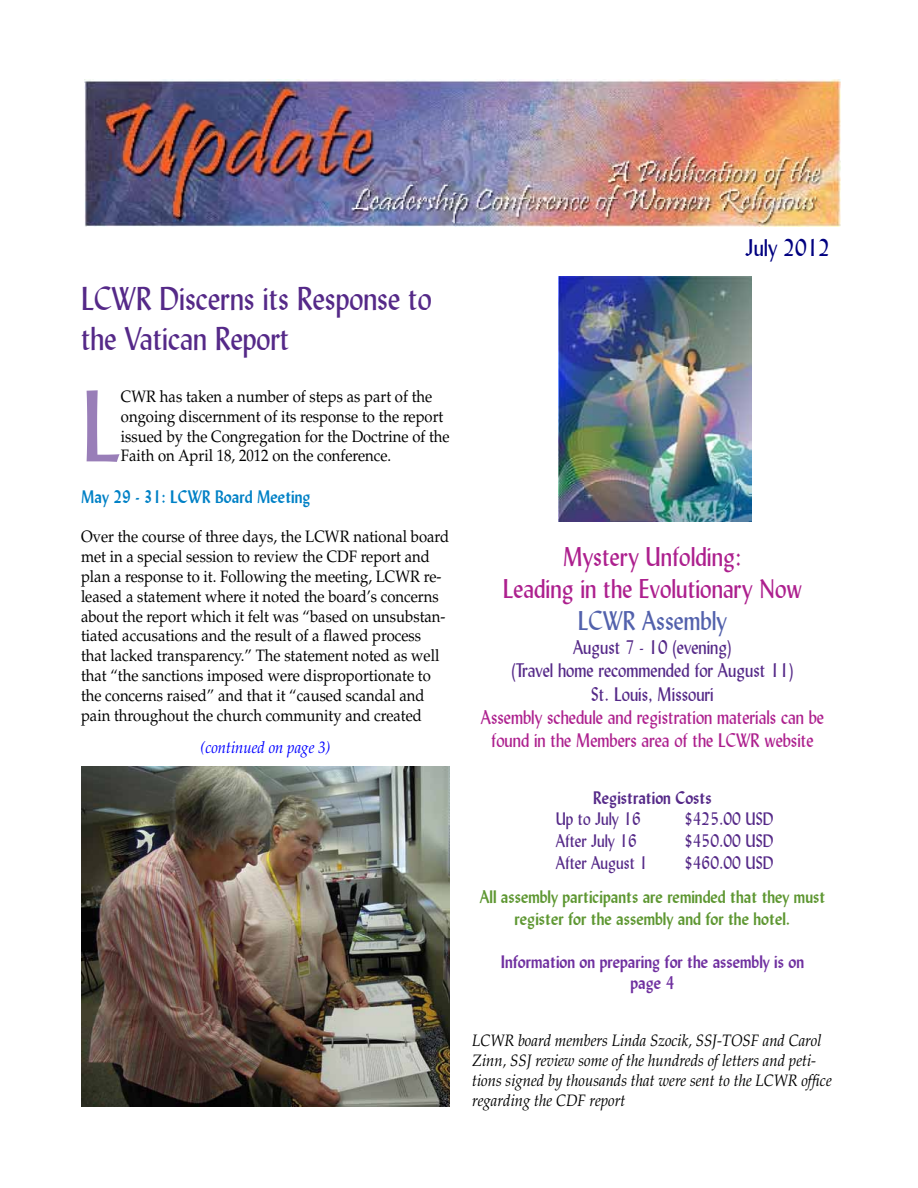
<style>
.page{position:relative;width:918px;height:1188px;background:#fff}
.page>*{position:absolute;margin:0;border:0;box-sizing:border-box;transform-origin:0 0}
.t1{font:100.35px "Lydian BT";color:#997eb8;scale:.9 1}
.t2{font:33px/39.6px "Lydian BT";color:#552988;scale:.9 1}
.t3{font:27px/32.4px "Lydian BT";color:#ad208e;text-align:center;scale:.9 1}
.t4{font:27px "Lydian BT";color:#5261ac;scale:.9 1}
.t5{font:24px "Lydian BT";color:#000080;scale:.9 1}
.t6{font:19.5px/23.4px "Lydian BT";color:#ad208e;text-align:center;scale:.9 1}
.t7{font:19.5px/23.4px "Lydian BT";color:#552988;text-align:center;scale:.9 1}
.t8{font:700 18px/21.6px "Lydian BT";color:#5e9732;text-align:center;scale:.9 1}
.t9{font:18px "Lydian BT";color:#552988;scale:.9 1}
.t10{font:700 18px/21.6px "Lydian BT";color:#7030a0;text-align:center;scale:.9 1}
.t11{font:700 18px "Lydian BT";color:#0081c6;scale:.9 1}
.t12{font:700 18px "Lydian BT";color:#552988;scale:.9 1}
.t13{font:16.5px/19.8px "Palatino LT Std";color:#000;scale:.9 1}
.t14{font:italic 16.5px/19.8px "Palatino LT Std";color:#000;scale:.9 1}
.t15{font:italic 16.5px "Palatino LT Std";color:#00f;scale:.9 1}
</style>
<div class="page">
<img style="left:84px;top:80px;width:756px;height:147px">
<img style="left:559px;top:276px;width:193px;height:245px">
<img style="left:81px;top:767px;width:369px;height:340px">
<h2 class="t2" style="left:81px;top:279px;width:391px">LCWR Discerns its Response to the Vatican Report</h2>
<h1 class="t1" style="left:81px;top:365px;width:46px">L</h1>
<p class="t13" style="left:121px;top:387px;width:367px">CWR has taken a number of steps as part of the ongoing discernment of its response to the report issued by the Congregation for the Doctrine of the Faith on April 18, 2012 on the conference.</p>
<p class="t11" style="left:81px;top:485px;width:257px">May 29 - 31: LCWR Board Meeting</p>
<p class="t13" style="left:81px;top:527px;width:411px">Over the course of three days, the LCWR national board met in a special session to review the CDF report and plan a response to it. Following the meeting, LCWR re&shy;leased a statement where it noted the board’s concerns about the report which it felt was “based on unsubstan&shy;tiated accusations and the result of a flawed process that lacked transparency.” The statement noted as well that “the sanctions imposed were disproportionate to the concerns raised” and that it “caused scandal and pain throughout the church community and created</p>
<p class="t15" style="left:200px;top:738px;width:146px">(continued on page 3)</p>
<h3 class="t5" style="left:746px;top:233px;width:95px">July 2012</h3>
<h3 class="t3" style="left:503px;top:540px;width:334px">Mystery Unfolding:<br>Leading in the Evolutionary Now</h3>
<h3 class="t4" style="left:578px;top:604px;width:168px">LCWR Assembly</h3>
<p class="t7" style="left:511px;top:635px;width:316px">August 7 - 10 (evening)<br>(Travel home recommended for August 11)<br>St. Louis, Missouri</p>
<p class="t6" style="left:481px;top:705px;width:383px">Assembly schedule and registration materials can be found in the Members area of the LCWR website</p>
<p class="t12" style="left:593px;top:786px;width:133px">Registration Costs</p>
<p class="t9" style="left:556px;top:808px;width:96px">Up to July 16</p>
<p class="t9" style="left:684px;top:808px;width:101px">$425.00 USD</p>
<p class="t9" style="left:556px;top:830px;width:92px">After July 16</p>
<p class="t9" style="left:684px;top:830px;width:101px">$450.00 USD</p>
<p class="t9" style="left:556px;top:851px;width:104px">After August 1</p>
<p class="t9" style="left:684px;top:851px;width:101px">$460.00 USD</p>
<p class="t8" style="left:480px;top:886px;width:385px">All assembly participants are reminded that they must register for the assembly and for the hotel.</p>
<p class="t10" style="left:501px;top:951px;width:339px">Information on preparing for the assembly is on page 4</p>
<p class="t14" style="left:472px;top:1031px;width:401px">LCWR board members Linda Szocik, SSJ-TOSF and Carol Zinn, SSJ review some of the hundreds of letters and peti&shy;tions signed by thousands that were sent to the LCWR office regarding the CDF report</p>
</div>
